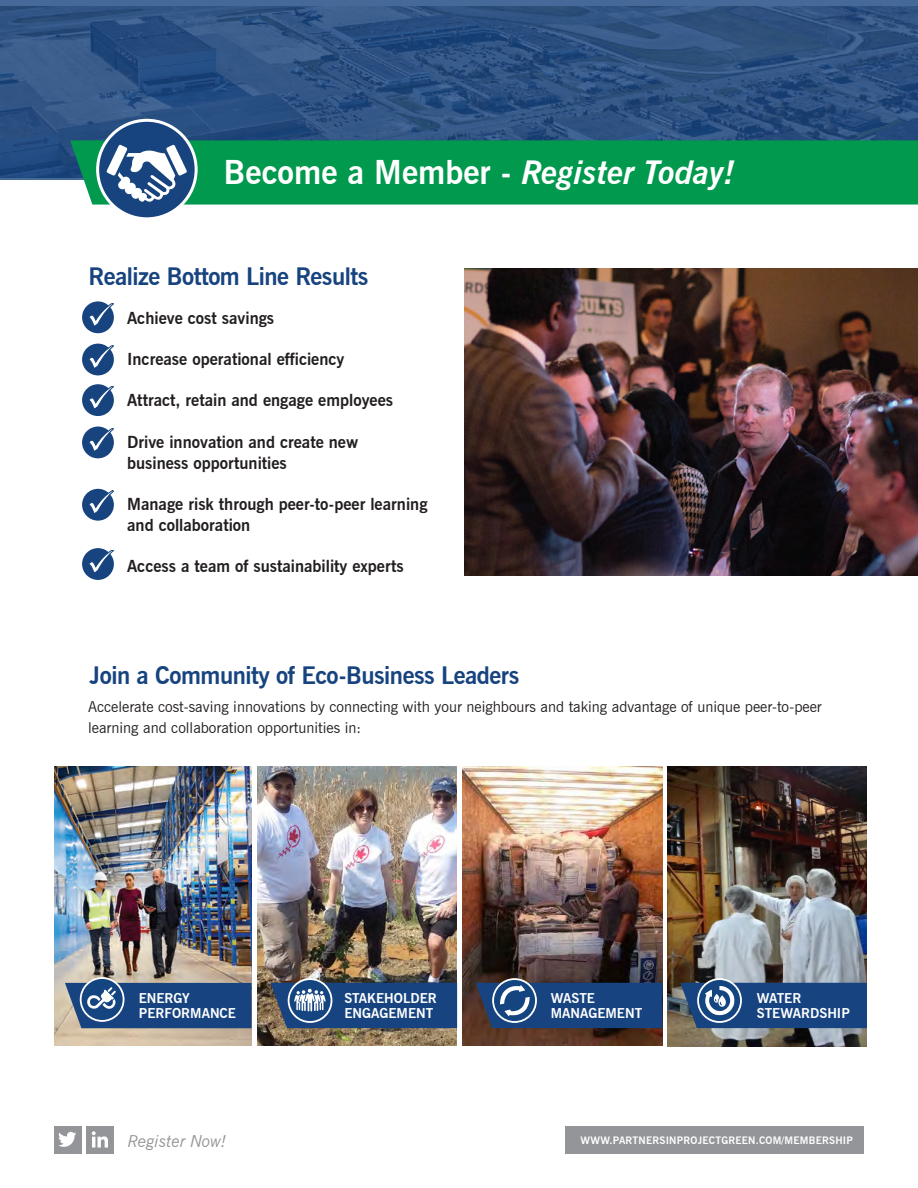
<style>
.page{position:relative;width:918px;height:1188px;background:#fff}
.page>*{position:absolute;margin:0;border:0;box-sizing:border-box;transform-origin:0 0}
.t1{font:700 32.85px "News Gothic BT";color:#fff}
.t2{font:700 24px "News Gothic BT";letter-spacing:-.02em;color:#17437f}
.t3{font:700 16.5px/21px "News Gothic BT";color:#231f20}
.t4{font:italic 16.5px "News Gothic BT";color:#939598}
.t5{font:15px/21px "News Gothic BT";color:#231f20}
.t6{font:700 13.5px/14.2px "News Gothic BT";color:#fff}
.t7{font:700 10.2px "News Gothic BT";letter-spacing:.02em;color:#fff}
.s1{font-style:italic}
</style>
<div class="page">
<div style="left:566px;top:1126px;width:298px;height:27px;background:#939598"></div>
<div style="left:54px;top:1126px;width:28px;height:27px;background:#939598"></div>
<div style="left:86px;top:1126px;width:27px;height:27px;background:#939598"></div>
<svg style="left:58px;top:1131px;width:18px;height:16px"></svg>
<svg style="left:92px;top:1131px;width:16px;height:17px"></svg>
<svg style="left:0;top:0;width:918px;height:179px;background:#2e5282"></svg>
<img style="left:667px;top:767px;width:200px;height:279px">
<img style="left:462px;top:767px;width:201px;height:278px">
<svg style="left:493px;top:979px;width:43px;height:43px"></svg>
<div style="left:492px;top:978px;width:45px;height:45px;border:2px solid #fff;border-radius:50%"></div>
<svg style="left:476px;top:983px;width:186px;height:45px;background:#264d83"></svg>
<svg style="left:698px;top:979px;width:43px;height:43px"></svg>
<div style="left:697px;top:978px;width:45px;height:45px;border:2px solid #fff;border-radius:50%"></div>
<svg style="left:680px;top:983px;width:187px;height:45px;background:#2a5287"></svg>
<img style="left:54px;top:767px;width:198px;height:278px">
<svg style="left:81px;top:978px;width:43px;height:43px"></svg>
<div style="left:80px;top:977px;width:44px;height:45px;border:2px solid #fff;border-radius:50%"></div>
<svg style="left:65px;top:983px;width:187px;height:45px;background:#2b5388"></svg>
<img style="left:257px;top:767px;width:200px;height:278px">
<svg style="left:289px;top:979px;width:43px;height:43px"></svg>
<div style="left:288px;top:978px;width:44px;height:45px;border:2px solid #fff;border-radius:50%"></div>
<svg style="left:270px;top:983px;width:187px;height:45px;background:#2b5286"></svg>
<div style="left:82px;top:301px;width:32px;height:32px;background:#17437f;border-radius:50%"></div>
<svg style="left:88px;top:303px;width:26px;height:24px"></svg>
<div style="left:82px;top:384px;width:32px;height:32px;background:#17437f;border-radius:50%"></div>
<svg style="left:88px;top:386px;width:26px;height:24px"></svg>
<div style="left:82px;top:489px;width:32px;height:32px;background:#17437f;border-radius:50%"></div>
<svg style="left:88px;top:491px;width:26px;height:23px"></svg>
<div style="left:82px;top:548px;width:32px;height:32px;background:#17437f;border-radius:50%"></div>
<svg style="left:88px;top:550px;width:26px;height:23px"></svg>
<div style="left:82px;top:344px;width:32px;height:31px;background:#17437f;border-radius:50%"></div>
<svg style="left:88px;top:346px;width:26px;height:23px"></svg>
<div style="left:82px;top:427px;width:32px;height:31px;background:#17437f;border-radius:50%"></div>
<svg style="left:88px;top:429px;width:26px;height:23px"></svg>
<img style="left:464px;top:268px;width:454px;height:308px">
<div style="left:70px;top:140px;width:848px;height:65px;background:#00994e"></div>
<div style="left:98px;top:120px;width:98px;height:99px;background:#17447f;border-radius:50%"></div>
<div style="left:96px;top:119px;width:102px;height:101px;border:3px solid #fff;border-radius:50%"></div>
<svg style="left:107px;top:145px;width:80px;height:57px"></svg>
<h1 class="t1" style="left:224px;top:152px;width:513px">Become a Member - <span class="s1">Register Today!</span></h1>
<h2 class="t2" style="left:89px;top:262px;width:281px">Realize Bottom Line Results</h2>
<p class="t3" style="left:127px;top:307px;width:149px">Achieve cost savings</p>
<p class="t3" style="left:127px;top:349px;width:219px">Increase operational efficiency</p>
<p class="t3" style="left:127px;top:390px;width:268px">Attract, retain and engage employees</p>
<p class="t3" style="left:127px;top:431px;width:233px">Drive innovation and create new business opportunities</p>
<p class="t3" style="left:127px;top:493px;width:302px">Manage risk through peer-to-peer learning and collaboration</p>
<p class="t3" style="left:127px;top:556px;width:278px">Access a team of sustainability experts</p>
<h2 class="t2" style="left:90px;top:661px;width:431px">Join a Community of Eco-Business Leaders</h2>
<p class="t5" style="left:88px;top:696px;width:735px">Accelerate cost-saving innovations by connecting with your neighbours and taking advantage of unique peer-to-peer learning and collaboration opportunities in:</p>
<p class="t6" style="left:139px;top:991px;width:99px">ENERGY<br>PERFORMANCE</p>
<p class="t6" style="left:551px;top:991px;width:93px">WASTE<br>MANAGEMENT</p>
<p class="t6" style="left:757px;top:991px;width:95px">WATER<br>STEWARDSHIP</p>
<p class="t6" style="left:344px;top:991px;width:94px">STAKEHOLDER<br>ENGAGEMENT</p>
<p class="t4" style="left:128px;top:1131px;width:100px">Register Now!</p>
<p class="t7" style="left:581px;top:1134px;width:274px">WWW.PARTNERSINPROJECTGREEN.COM/MEMBERSHIP</p>
</div>
